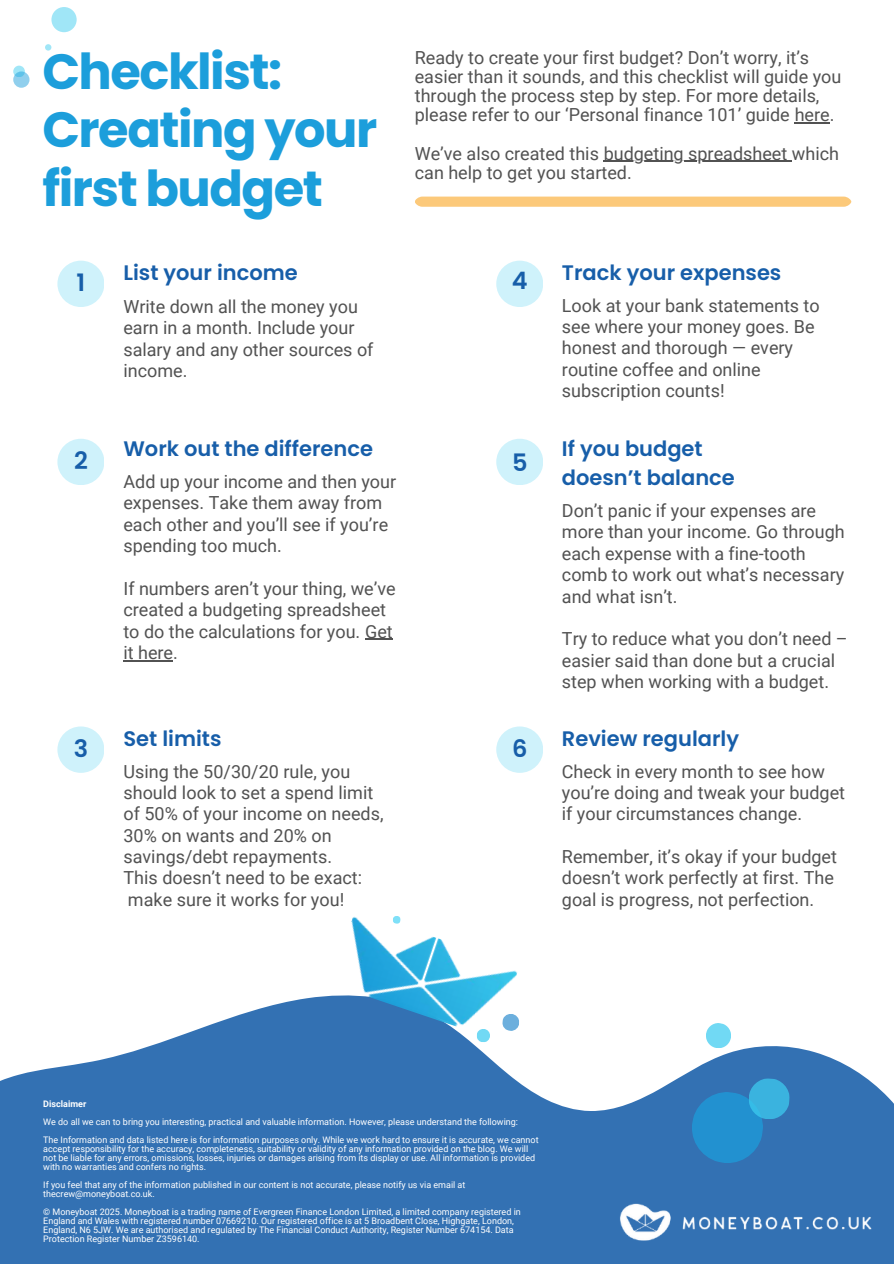
<style>
.page{position:relative;width:894px;height:1264px;background:#fff}
.page>*{position:absolute;margin:0;border:0;box-sizing:border-box;transform-origin:0 0}
.t1{font:700 49.5px/58.5px "Poppins";letter-spacing:-.03em;color:#1c9edb}
.t2{font:600 24px "Poppins";color:#175ea9}
.t3{font:600 21px/29.2px "Poppins";color:#175ea9}
.t4{font:18px/21.3px "Roboto";color:#525252}
.t5{font:9px/9px "Roboto";color:#fff}
.t6{font:700 9px "Roboto";color:#fff}
</style>
<div class="page">
<svg style="left:0;top:995px;width:893px;height:268px;fill:#3371b3"></svg>
<svg style="left:690px;top:1077px;width:100px;height:86px;background:#2c89c6"></svg>
<svg style="left:705px;top:1022px;width:26px;height:26px"></svg>
<svg style="left:476px;top:1039px;width:14px;height:3px"></svg>
<img style="left:596px;top:1180px;width:297px;height:83px">
<svg style="left:415px;top:196px;width:436px;height:11px;background:#fccd85"></svg>
<hr style="left:794px;top:123px;width:35px;height:1px;background:#525252">
<hr style="left:603px;top:161px;width:188px;height:1px;background:#525252">
<div style="left:57px;top:261px;width:47px;height:46px;background:#cff2fb;border-radius:50%"></div>
<div style="left:57px;top:439px;width:47px;height:46px;background:#cff2fb;border-radius:50%"></div>
<div style="left:496px;top:439px;width:47px;height:46px;background:#cff2fb;border-radius:50%"></div>
<div style="left:57px;top:726px;width:47px;height:47px;background:#cff2fb;border-radius:50%"></div>
<div style="left:496px;top:726px;width:47px;height:47px;background:#cff2fb;border-radius:50%"></div>
<div style="left:496px;top:261px;width:47px;height:46px;background:#cff2fb;border-radius:50%"></div>
<hr style="left:365px;top:638px;width:28px;height:2px;background:#525252">
<hr style="left:123px;top:660px;width:50px;height:1px;background:#525252">
<img style="left:330px;top:916px;width:189px;height:123px">
<div style="left:51px;top:7px;width:26px;height:25px;background:#a0e6f7;border-radius:50%"></div>
<div style="left:13px;top:66px;width:12px;height:11px;background:#a0e6f7;border-radius:50%"></div>
<svg style="left:13px;top:71px;width:17px;height:17px"></svg>
<div style="left:45px;top:44px;width:6px;height:7px;background:#a0e6f7;border-radius:50%"></div>
<h1 class="t1" style="left:42px;top:42px;width:336px">Checklist:<br>Creating your first budget</h1>
<p class="t4" style="left:414px;top:48px;width:428px;line-height:19.2px">Ready to create your first budget? Don’t worry, it’s easier than it sounds, and this checklist will guide you through the process step by step. For more details, please refer to our ‘Personal finance 101’ guide here.</p>
<p class="t4" style="left:414px;top:144px;width:425px;line-height:19.2px">We’ve also created this budgeting spreadsheet which can help to get you started.</p>
<h2 class="t2" style="left:77px;top:266px;width:10px">1</h2>
<h2 class="t2" style="left:74px;top:444px;width:15px">2</h2>
<p class="t3" style="left:123px;top:258px;width:176px">List your income</p>
<p class="t4" style="left:123px;top:296px;width:251px">Write down all the money you earn in a month. Include your salary and any other sources of income.</p>
<p class="t3" style="left:123px;top:434px;width:251px">Work out the difference</p>
<p class="t4" style="left:123px;top:471px;width:274px">Add up your income and then your expenses. Take them away from each other and you’ll see if you’re spending too much.</p>
<p class="t4" style="left:123px;top:578px;width:273px">If numbers aren’t your thing, we’ve created a budgeting spreadsheet to do the calculations for you. Get it here.</p>
<h2 class="t2" style="left:511px;top:264px;width:17px">4</h2>
<h2 class="t2" style="left:512px;top:446px;width:17px">5</h2>
<p class="t3" style="left:123px;top:723px;width:99px">Set limits</p>
<h2 class="t2" style="left:74px;top:731px;width:16px">3</h2>
<h2 class="t2" style="left:512px;top:731px;width:17px">6</h2>
<p class="t4" style="left:123px;top:760px;width:261px">Using the 50/30/20 rule, you should look to set a spend limit of 50% of your income on needs,<br>30% on wants and 20% on savings/debt repayments.<br>This doesn’t need to be exact: make sure it works for you!</p>
<p class="t3" style="left:561px;top:258px;width:221px">Track your expenses</p>
<p class="t4" style="left:561px;top:295px;width:259px">Look at your bank statements to see where your money goes. Be honest and thorough — every routine coffee and online subscription counts!</p>
<p class="t3" style="left:561px;top:434px;width:174px">If you budget doesn’t balance</p>
<p class="t4" style="left:561px;top:500px;width:284px">Don’t panic if your expenses are more than your income. Go through each expense with a fine-tooth comb to work out what’s necessary and what isn’t.</p>
<p class="t4" style="left:561px;top:628px;width:287px">Try to reduce what you don’t need – easier said than done but a crucial step when working with a budget.</p>
<p class="t3" style="left:561px;top:723px;width:179px">Review regularly</p>
<p class="t4" style="left:561px;top:760px;width:284px">Check in every month to see how you’re doing and tweak your budget if your circumstances change.</p>
<p class="t4" style="left:561px;top:846px;width:276px">Remember, it’s okay if your budget doesn’t work perfectly at first. The goal is progress, not perfection.</p>
<p class="t6" style="left:43px;top:1098px;width:45px">Disclaimer</p>
<p class="t5" style="left:43px;top:1113px;width:496px;line-height:18px">We do all we can to bring you interesting, practical and valuable information. However, please understand the following:<br>The Information and data listed here is for information purposes only. While we work hard to ensure it is accurate, we cannot</p>
<p class="t5" style="left:43px;top:1144px;width:493px">accept responsibility for the accuracy, completeness, suitability or validity of any information provided on the blog. We will not be liable for any errors, omissions, losses, injuries or damages arising from its display or use. All information is provided with no warranties and confers no rights.</p>
<p class="t5" style="left:43px;top:1180px;width:423px">If you feel that any of the information published in our content is not accurate, please notify us via email at thecrew@moneyboat.co.uk.</p>
<p class="t5" style="left:43px;top:1207px;width:479px">© Moneyboat 2025. Moneyboat is a trading name of Evergreen Finance London Limited, a limited company registered in England and Wales with registered number 07669210. Our registered office is at 5 Broadbent Close, Highgate, London, England, N6 5JW. We are authorised and regulated by The Financial Conduct Authority, Register Number 674154. Data Protection Register Number Z3596140.</p>
</div>
